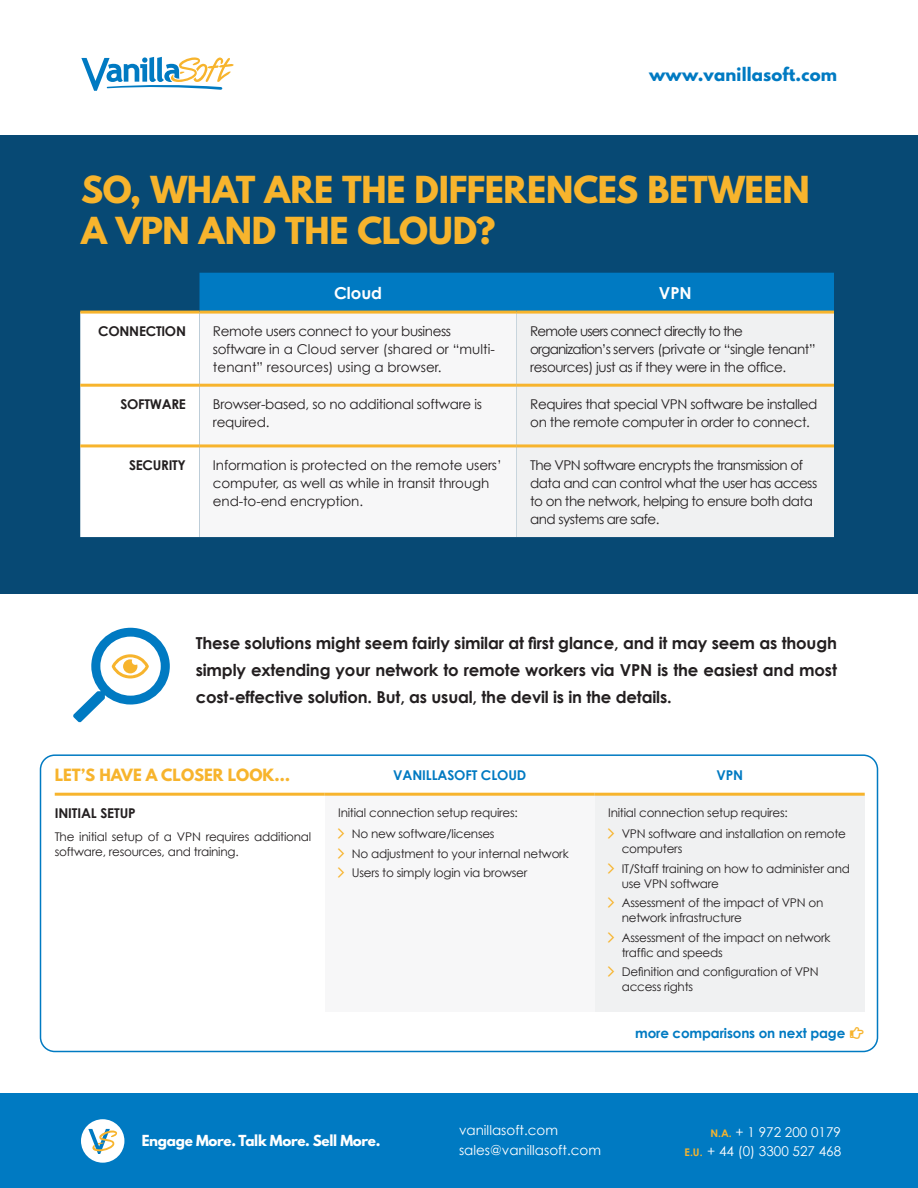
<style>
.page{position:relative;width:918px;height:1188px;background:#fff}
.page>*{position:absolute;margin:0;border:0;box-sizing:border-box;transform-origin:0 0}
._1__Section_Headers{font:700 33px/40.5px "League Spartan";letter-spacing:-.005em;color:#f7b42d}
._3__Section_Intro{font:700 16.5px/27px "Century Gothic";letter-spacing:-.01em;color:#231f20;text-align:justify}
.t1{font:700 16.5px "League Spartan";letter-spacing:.01em;color:#007ac2}
._3__Section_Intro-2{font:700 16.5px "Century Gothic";color:#fff}
._3__Section_Intro-3{font:700 15px "League Spartan";color:#f7b42d}
.TABLE_-_txt{font:13.5px/18px "Century Gothic";letter-spacing:-.03em;color:#231f20}
.TABLE_-_txt-2{font:13.5px/18px "Century Gothic";color:#231f20}
.TABLE_-_txt-3{font:13.5px/18px "Century Gothic";letter-spacing:-.01em;color:#231f20}
.t2{font:13.5px/19.5px "Century Gothic";color:#fff}
.TABLE_-_head{font:700 13.5px "Century Gothic";letter-spacing:-.01em;color:#007ac2}
.t3{font:700 13.5px "League Spartan";letter-spacing:-.02em;color:#fff}
.TXT_-_body{font:700 13.5px "Century Gothic";letter-spacing:-.02em;color:#231f20}
.TABLE_-_head-2{font:700 13.5px "Century Gothic";letter-spacing:-.01em;color:#231f20}
.Bullets{font:12px/15px "Century Gothic";letter-spacing:-.02em;color:#231f20}
.Bullets_-_intro{font:12px/15px "Century Gothic";letter-spacing:-.02em;color:#231f20}
.s1{font-weight:700;font-size:10.5px;color:#f7b42d}
</style>
<div class="page">
<div style="left:325px;top:794px;width:270px;height:218px;background:#f7f7f8"></div>
<div style="left:595px;top:794px;width:270px;height:218px;background:#f0f1f2"></div>
<hr style="left:55px;top:793px;width:270px;height:3px;background:#f7b42d">
<hr style="left:325px;top:793px;width:270px;height:3px;background:#f7b42d">
<hr style="left:595px;top:793px;width:270px;height:3px;background:#f7b42d">
<div style="left:40px;top:754px;width:838px;height:298px;border:2px solid #007ac2;border-radius:14px"></div>
<div style="left:0;top:135px;width:918px;height:459px;background:#074974"></div>
<svg style="left:80px;top:273px;width:754px;height:264px;background:#7ab4d6"></svg>
<div style="left:200px;top:314px;width:317px;height:223px;background:#f7f7f8"></div>
<div style="left:517px;top:314px;width:317px;height:223px;background:#f0f1f2"></div>
<hr style="left:80px;top:311px;width:120px;height:3px;background:#f7b42d">
<hr style="left:200px;top:311px;width:317px;height:3px;background:#f7b42d">
<hr style="left:517px;top:311px;width:317px;height:3px;background:#f7b42d">
<hr style="left:80px;top:384px;width:120px;height:3px;background:#f7b42d">
<hr style="left:200px;top:384px;width:317px;height:3px;background:#f7b42d">
<hr style="left:517px;top:384px;width:317px;height:3px;background:#f7b42d">
<hr style="left:80px;top:444px;width:120px;height:3px;background:#f7b42d">
<hr style="left:200px;top:444px;width:317px;height:3px;background:#f7b42d">
<hr style="left:517px;top:444px;width:317px;height:3px;background:#f7b42d">
<svg style="left:73px;top:628px;width:97px;height:94px"></svg>
<div style="left:0;top:1094px;width:918px;height:94px;background:#007ac2"></div>
<div style="left:81px;top:1119px;width:43px;height:44px;background:#fff;border-radius:50%"></div>
<svg style="left:88px;top:1129px;width:29px;height:25px"></svg>
<svg style="left:81px;top:57px;width:153px;height:34px"></svg>
<p class="t1" style="left:649px;top:61px;width:189px">www.vanillasoft.com</p>
<p class="_1__Section_Headers" style="left:81px;top:169px;width:730px">SO, WHAT ARE THE DIFFERENCES BETWEEN<br>A VPN AND THE CLOUD?</p>
<p class="_3__Section_Intro-2" style="left:334px;top:282px;width:50px">Cloud</p>
<p class="_3__Section_Intro-2" style="left:659px;top:282px;width:34px">VPN</p>
<p class="TXT_-_body" style="left:98px;top:322px;width:89px">CONNECTION</p>
<p class="TABLE_-_txt-2" style="left:213px;top:322px;width:283px">Remote users connect to your business software in a Cloud server (shared or “multi&shy;tenant” resources) using a browser.</p>
<p class="TABLE_-_txt" style="left:530px;top:322px;width:287px">Remote users connect directly to the organization’s servers (private or “single tenant” resources) just as if they were in the office.</p>
<p class="TXT_-_body" style="left:120px;top:395px;width:67px">SOFTWARE</p>
<p class="TABLE_-_txt" style="left:213px;top:395px;width:271px">Browser-based, so no additional software is required.</p>
<p class="TABLE_-_txt" style="left:530px;top:395px;width:289px">Requires that special VPN software be installed on the remote computer in order to connect.</p>
<p class="TXT_-_body" style="left:129px;top:456px;width:58px">SECURITY</p>
<p class="TABLE_-_txt-3" style="left:213px;top:455px;width:290px">Information is protected on the remote users’ computer, as well as while in transit through end-to-end encryption.</p>
<p class="TABLE_-_txt" style="left:530px;top:455px;width:289px">The VPN software encrypts the transmission of data and can control what the user has access to on the network, helping to ensure both data and systems are safe.</p>
<p class="_3__Section_Intro" style="left:196px;top:629px;width:643px">These solutions might seem fairly similar at first glance, and it may seem as though simply extending your network to remote workers via VPN is the easiest and most cost-effective solution. But, as usual, the devil is in the details.</p>
<p class="_3__Section_Intro-3" style="left:55px;top:763px;width:237px">LET’S HAVE A CLOSER LOOK…</p>
<p class="TABLE_-_head" style="left:393px;top:766px;width:135px">VANILLASOFT CLOUD</p>
<p class="TABLE_-_head" style="left:716px;top:766px;width:28px">VPN</p>
<p class="TABLE_-_head-2" style="left:55px;top:804px;width:82px">INITIAL SETUP</p>
<p class="Bullets_-_intro" style="left:55px;top:829px;width:258px">The initial setup of a VPN requires additional software, resources, and training.</p>
<p class="Bullets_-_intro" style="left:608px;top:805px;width:181px">Initial connection setup requires:</p>
<p class="Bullets" style="left:622px;top:826px;width:226px">VPN software and installation on remote computers</p>
<p class="Bullets" style="left:622px;top:861px;width:230px">IT/Staff training on how to administer and use VPN software</p>
<p class="Bullets" style="left:622px;top:895px;width:203px">Assessment of the impact of VPN on network infrastructure</p>
<p class="Bullets" style="left:622px;top:930px;width:210px">Assessment of the impact on network traffic and speeds</p>
<p class="Bullets" style="left:622px;top:964px;width:198px">Definition and configuration of VPN access rights</p>
<p class="Bullets_-_intro" style="left:338px;top:805px;width:181px">Initial connection setup requires:</p>
<p class="Bullets" style="left:352px;top:826px;width:144px">No new software/licenses</p>
<p class="Bullets" style="left:352px;top:846px;width:218px">No adjustment to your internal network</p>
<p class="Bullets" style="left:352px;top:865px;width:177px">Users to simply login via browser</p>
<p class="TABLE_-_head" style="left:635px;top:1024px;width:212px">more comparisons on next page</p>
<p class="t3" style="left:142px;top:1130px;width:240px">Engage More. Talk More. Sell More.</p>
<p class="t2" style="left:459px;top:1120px;width:144px">vanillasoft.com sales@vanillasoft.com</p>
<p class="t2" style="left:685px;top:1122px;width:158px;line-height:19px;text-align:right"><span class="s1">N.A.</span> + 1 972 200 0179<br><span class="s1">E.U.</span> + 44 (0) 3300 527 468</p>
</div>
